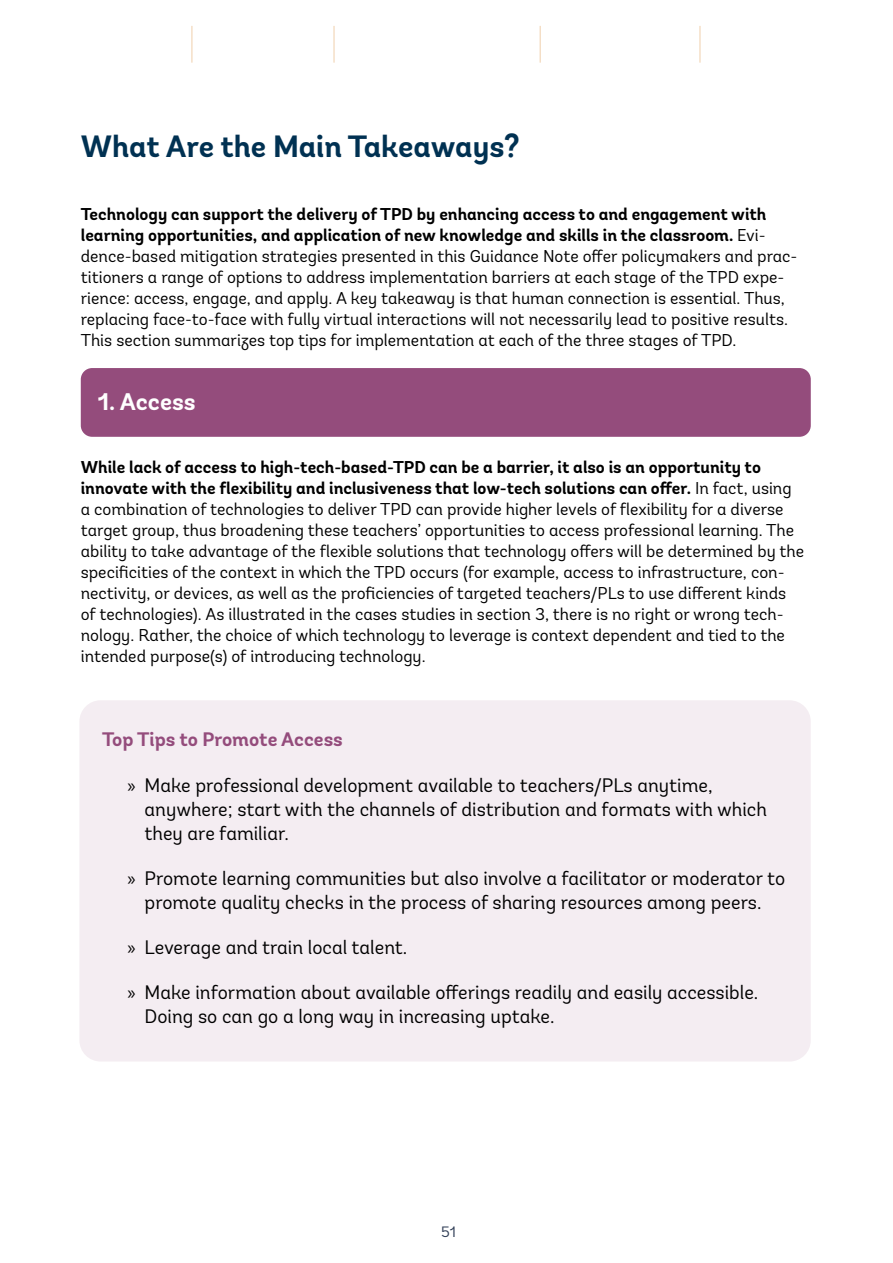
<style>
.page{position:relative;width:893px;height:1263px;background:#fff}
.page>*{position:absolute;margin:0;border:0;box-sizing:border-box;transform-origin:0 0}
.t1{font:700 30.75px "Andes";color:#003152}
.t2{font:700 24px "Andes";color:#fff}
.t3{font:19.5px/24px "Andes";color:#000}
.t4{font:700 19.5px "Andes";color:#944c7c}
.t5{font:17.1px/21px "Andes";color:#000}
.t6{font:15px "Andes";color:#313f57}
.s1{font-weight:700}
.s2{font-family:"Myriad Pro"}
</style>
<div class="page">
<hr style="left:191px;top:26px;width:1px;height:37px;background:#e1a15a">
<hr style="left:333px;top:26px;width:2px;height:37px;background:#e1a15a">
<hr style="left:540px;top:26px;width:1px;height:37px;background:#e1a15a">
<hr style="left:699px;top:26px;width:1px;height:37px;background:#e1a15a">
<div style="left:79px;top:700px;width:732px;height:361px;background:#f4edf2;border-radius:21px"></div>
<div style="left:81px;top:368px;width:730px;height:69px;background:#944c7c;border-radius:11px"></div>
<h1 class="t1" style="left:81px;top:127px;width:440px">What Are the Main Takeaways?</h1>
<p class="t5" style="left:81px;top:204px;width:718px"><span class="s1">Technology can support the delivery of TPD by enhancing access to and engagement with learning opportunities, and application of new knowledge and skills in the classroom.</span> Evi&shy;dence-based mitigation strategies presented in this Guidance Note offer policymakers and prac&shy;titioners a range of options to address implementation barriers at each stage of the TPD expe&shy;rience: access, engage, and apply. A key takeaway is that human connection is essential. Thus, replacing face-to-face with fully virtual interactions will not necessarily lead to positive results.<br>This section summarizes top tips for implementation at each of the three stages of TPD.</p>
<h2 class="t2" style="left:98px;top:386px;width:99px">1. Access</h2>
<p class="t5" style="left:81px;top:456px;width:725px"><span class="s1">While lack of access to high-tech-based-TPD can be a barrier, it also is an opportunity to innovate with the flexibility and inclusiveness that low-tech solutions can offer.</span> In fact, using a combination of technologies to deliver TPD can provide higher levels of flexibility for a diverse target group, thus broadening these teachers’ opportunities to access professional learning. The ability to take advantage of the flexible solutions that technology offers will be determined by the specificities of the context in which the TPD occurs (for example, access to infrastructure, con&shy;nectivity, or devices, as well as the proficiencies of targeted teachers/PLs to use different kinds of technologies). As illustrated in the cases studies in section 3, there is no right or wrong tech&shy;nology. Rather, the choice of which technology to leverage is context dependent and tied to the intended purpose(s) of introducing technology.</p>
<p class="t4" style="left:102px;top:727px;width:242px">Top Tips to Promote Access</p>
<p class="t3" style="left:145px;top:773px;width:624px;text-indent:-17px"><span class="s2">»</span> Make professional development available to teachers/PLs anytime, anywhere; start with the channels of distribution and formats with which they are familiar.</p>
<p class="t3" style="left:128px;top:866px;width:659px;text-align:center"><span class="s2">»</span> Promote learning communities but also involve a facilitator or moderator to promote quality checks in the process of sharing resources among peers.</p>
<p class="t3" style="left:128px;top:935px;width:281px"><span class="s2">»</span> Leverage and train local talent.</p>
<p class="t3" style="left:145px;top:981px;width:615px;text-indent:-17px"><span class="s2">»</span> Make information about available offerings readily and easily accessible.<br>Doing so can go a long way in increasing uptake.</p>
<p class="t6" style="left:441px;top:1223px;width:16px">51</p>
</div>
